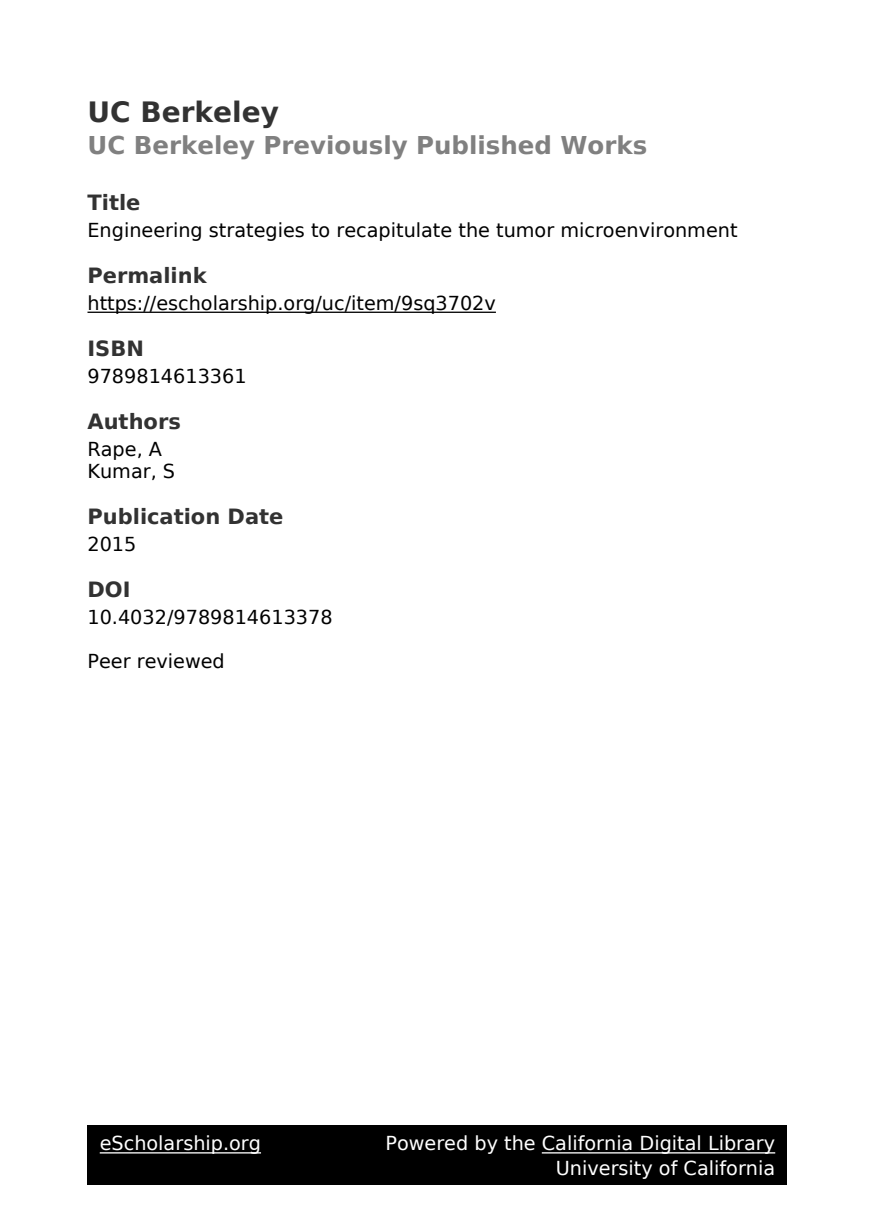
<style>
.page{position:relative;width:875px;height:1225px;background:#fff}
.page>*{position:absolute;margin:0;border:0;box-sizing:border-box;transform-origin:0 0}
.t1{font:700 28px "DejaVu Sans";color:#323232}
.t2{font:700 24.5px "DejaVu Sans";color:#808080}
.t3{font:700 21px "DejaVu Sans";color:#323232}
.t4{font:19.25px/22.4px "DejaVu Sans";color:#000}
.t5{font:19.25px/24.5px "DejaVu Sans";color:#fff;text-align:right}
</style>
<div class="page">
<hr style="left:88px;top:312px;width:408px;height:1px;background:#000">
<div style="left:88px;top:1125px;width:700px;height:60px;background:#000"></div>
<hr style="left:100px;top:1152px;width:161px;height:2px;background:#fff">
<hr style="left:542px;top:1152px;width:233px;height:2px;background:#fff">
<h1 class="t1" style="left:88px;top:101px;width:193px">UC Berkeley</h1>
<p class="t2" style="left:88px;top:136px;width:561px">UC Berkeley Previously Published Works</p>
<p class="t3" style="left:88px;top:194px;width:54px">Title</p>
<p class="t4" style="left:88px;top:221px;width:652px">Engineering strategies to recapitulate the tumor microenvironment</p>
<p class="t3" style="left:88px;top:267px;width:121px">Permalink</p>
<p class="t4" style="left:88px;top:294px;width:410px">https://escholarship.org/uc/item/9sq3702v</p>
<p class="t3" style="left:88px;top:340px;width:58px">ISBN</p>
<p class="t4" style="left:88px;top:367px;width:161px">9789814613361</p>
<p class="t3" style="left:88px;top:413px;width:95px">Authors</p>
<p class="t4" style="left:88px;top:439px;width:89px">Rape, A<br>Kumar, S</p>
<p class="t3" style="left:88px;top:508px;width:198px">Publication Date</p>
<p class="t4" style="left:88px;top:535px;width:50px">2015</p>
<p class="t3" style="left:88px;top:581px;width:45px">DOI</p>
<p class="t4" style="left:88px;top:607px;width:247px">10.4032/9789814613378</p>
<p class="t4" style="left:88px;top:652px;width:139px">Peer reviewed</p>
<p class="t5" style="left:100px;top:1133px;width:163px">eScholarship.org</p>
<p class="t5" style="left:385px;top:1133px;width:391px">Powered by the California Digital Library<br>University of California</p>
</div>
